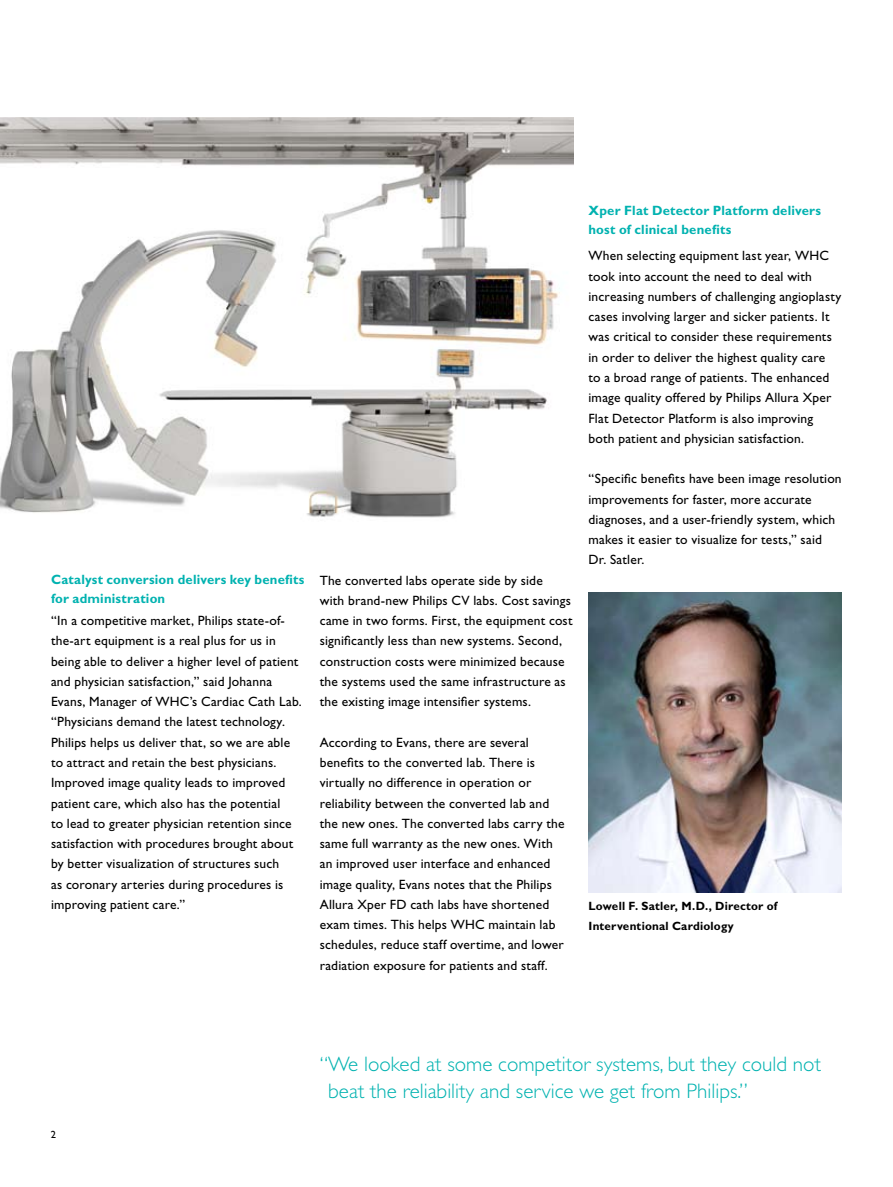
<style>
.page{position:relative;width:893px;height:1187px;background:#fff}
.page>*{position:absolute;margin:0;border:0;box-sizing:border-box;transform-origin:0 0}
.t1{font:300 21px/27px "Gill Alt One";color:#00b2b0}
.t2{font:13.5px/20.2px "Gill Alt One";letter-spacing:.015em;color:#000}
.t3{font:700 13.5px/19.5px "Gill Alt One";letter-spacing:.015em;color:#00b2b0}
.t4{font:700 12px/19.5px "Gill Alt One";letter-spacing:.02em;color:#000}
</style>
<div class="page">
<img style="left:589px;top:592px;width:253px;height:300px">
<img style="left:0;top:118px;width:573px;height:400px">
<p class="t3" style="left:51px;top:569px;width:255px">Catalyst conversion delivers key benefits for administration</p>
<p class="t2" style="left:51px;top:610px;width:252px">“In a competitive market, Philips state-of&shy;the-art equipment is a real plus for us in being able to deliver a higher level of patient and physician satisfaction,” said Johanna Evans, Manager of WHC’s Cardiac Cath Lab. “Physicians demand the latest technology.<br>Philips helps us deliver that, so we are able to attract and retain the best physicians.<br>Improved image quality leads to improved patient care, which also has the potential<br>to lead to greater physician retention since satisfaction with procedures brought about by better visualization of structures such<br>as coronary arteries during procedures is improving patient care.”</p>
<p class="t2" style="left:320px;top:570px;width:254px">The converted labs operate side by side<br>with brand-new Philips CV labs. Cost savings came in two forms. First, the equipment cost significantly less than new systems. Second, construction costs were minimized because the systems used the same infrastructure as the existing image intensifier systems.</p>
<p class="t2" style="left:320px;top:732px;width:246px">According to Evans, there are several benefits to the converted lab. There is virtually no difference in operation or reliability between the converted lab and the new ones. The converted labs carry the same full warranty as the new ones. With an improved user interface and enhanced image quality, Evans notes that the Philips Allura Xper FD cath labs have shortened exam times. This helps WHC maintain lab schedules, reduce staff overtime, and lower radiation exposure for patients and staff.</p>
<p class="t3" style="left:588px;top:200px;width:234px">Xper Flat Detector Platform delivers host of clinical benefits</p>
<p class="t2" style="left:588px;top:246px;width:254px">When selecting equipment last year, WHC took into account the need to deal with increasing numbers of challenging angioplasty cases involving larger and sicker patients. It was critical to consider these requirements in order to deliver the highest quality care<br>to a broad range of patients. The enhanced image quality offered by Philips Allura Xper Flat Detector Platform is also improving both patient and physician satisfaction.</p>
<p class="t2" style="left:588px;top:468px;width:255px">“Specific benefits have been image resolution improvements for faster, more accurate diagnoses, and a user-friendly system, which makes it easier to visualize for tests,” said Dr. Satler.</p>
<p class="t4" style="left:588px;top:896px;width:190px">Lowell F. Satler, M.D., Director of<br>Interventional Cardiology</p>
<h1 class="t1" style="left:328px;top:1050px;width:494px;text-indent:-9px">“We looked at some competitor systems, but they could not beat the reliability and service we get from Philips.”</h1>
</div>
